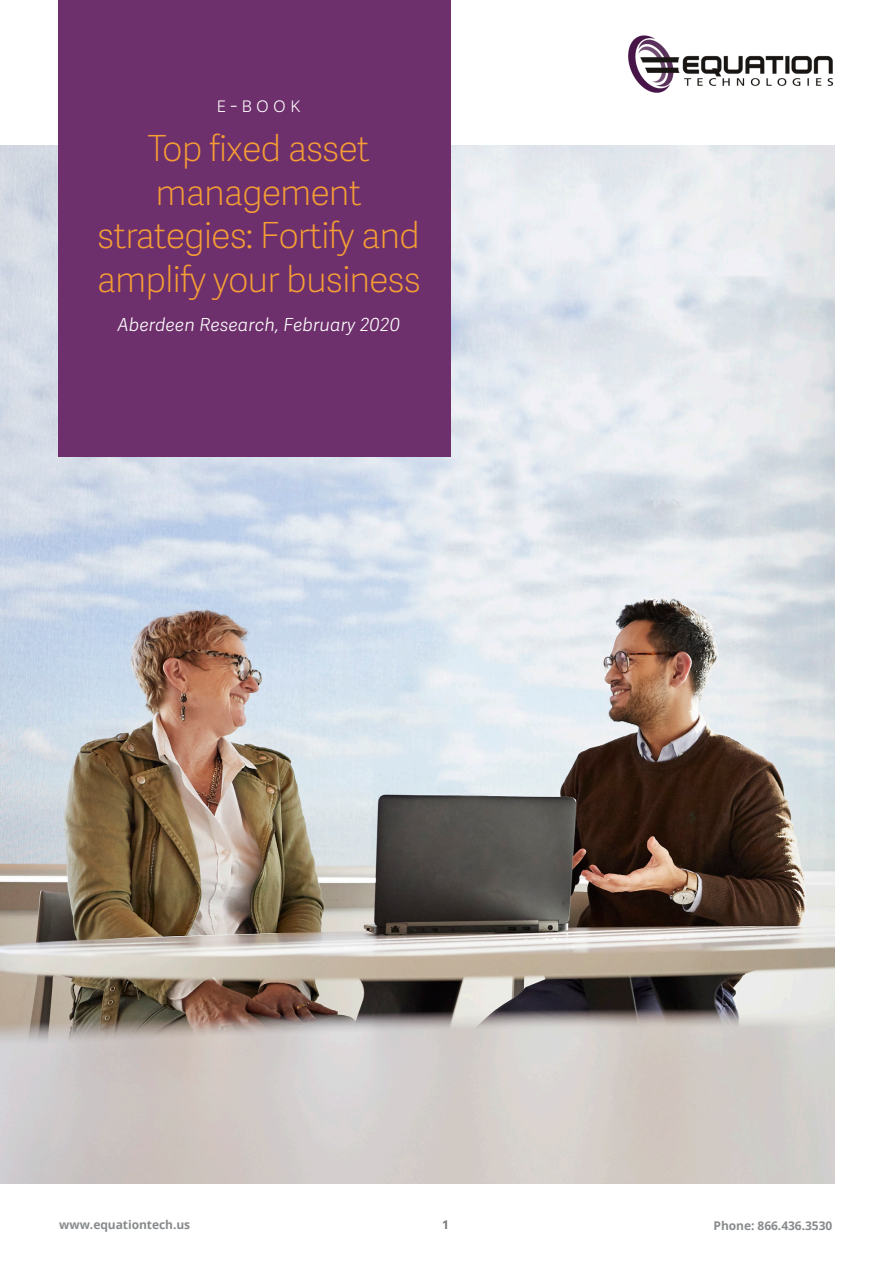
<style>
.page{position:relative;width:893px;height:1263px;background:#fff}
.page>*{position:absolute;margin:0;border:0;box-sizing:border-box;transform-origin:0 0}
.t1{font:36px/43.5px "Adelle Sans SAGE Th";letter-spacing:-.03em;color:#f69e35;text-align:center}
.t2{font:21px "Adelle Sans SAGE Th";color:#fff}
.t3{font:italic 18px "Adelle Sans SAGE Lt";letter-spacing:.01em;color:#fff}
.t4{font:700 12px "Open Sans";letter-spacing:-.005em;color:#888b8d}
.t5{font:700 12px "Open Sans";color:#75787a}
</style>
<div class="page">
<img style="left:1px;top:146px;width:833px;height:1038px">
<div style="left:58px;top:0;width:392px;height:457px;background:#6e306c"></div>
<img style="left:628px;top:35px;width:204px;height:58px">
<p class="t2" style="left:216px;top:90px;width:86px">e-book</p>
<p class="t1" style="left:97px;top:126px;width:325px">Top fixed asset management strategies: Fortify and amplify your business</p>
<p class="t3" style="left:117px;top:312px;width:284px">Aberdeen Research, February 2020</p>
<p class="t4" style="left:59px;top:1217px;width:132px">www.equationtech.us</p>
<p class="t5" style="left:442px;top:1216px;width:8px">1</p>
<p class="t4" style="left:713px;top:1217px;width:120px">Phone: 866.436.3530</p>
</div>
